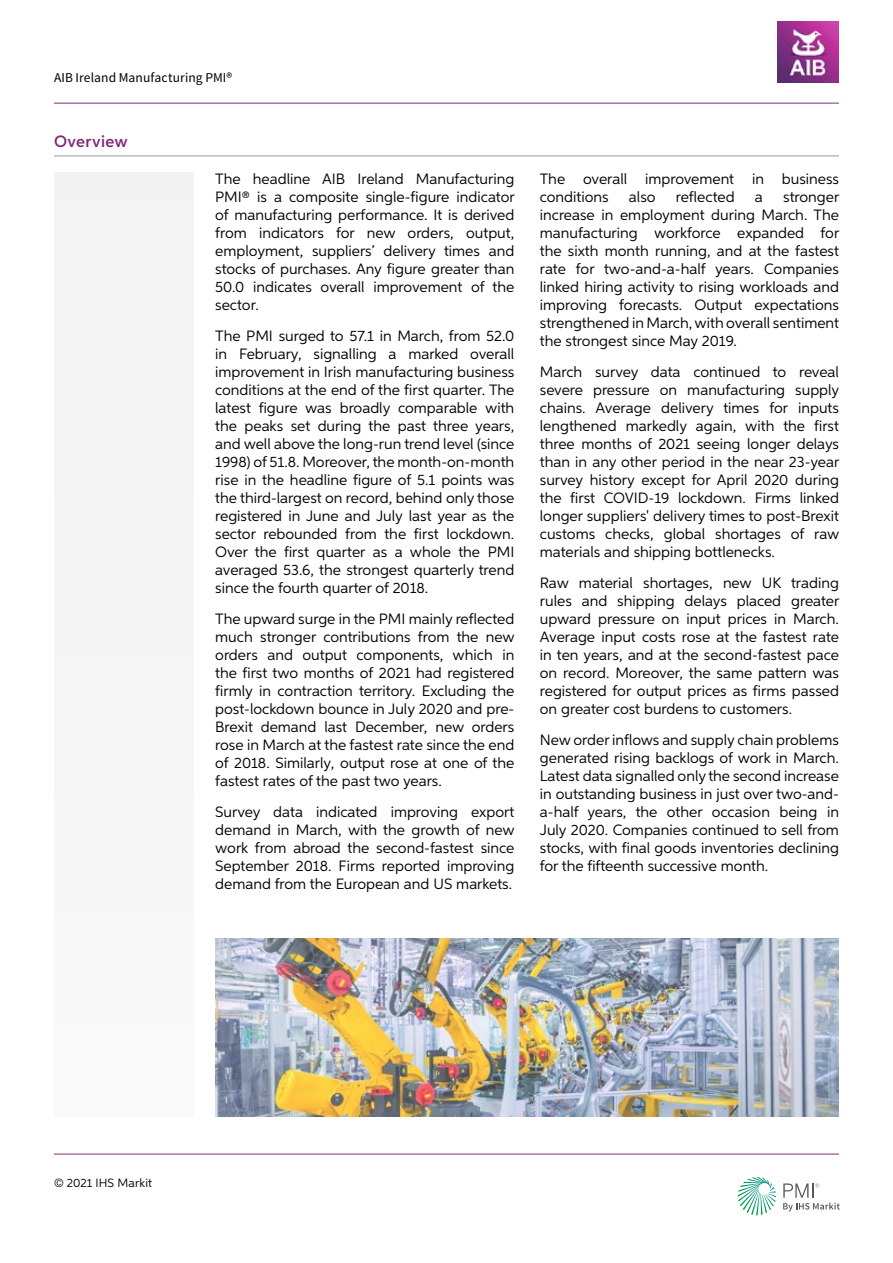
<style>
.page{position:relative;width:893px;height:1263px;background:#fff}
.page>*{position:absolute;margin:0;border:0;box-sizing:border-box;transform-origin:0 0}
.t1{font:600 16.5px "Aspira";letter-spacing:.025em;color:#832972}
.t2{font:15px/18px "Aspira";color:#000;text-align:justify}
.t3{font:13.5px "Source Sans Pro";letter-spacing:.005em;color:#000}
.t4{font:12px "Aspira";letter-spacing:.01em;color:#000}
</style>
<div class="page">
<hr style="left:54px;top:103px;width:785px;height:1px;background:#832972">
<svg style="left:738px;top:1177px;width:38px;height:38px"></svg>
<svg style="left:783px;top:1183px;width:57px;height:28px"></svg>
<hr style="left:54px;top:1154px;width:785px;height:1px;background:#832972">
<div style="left:54px;top:173px;width:140px;height:944px;background:#f5f5f5"></div>
<hr style="left:54px;top:156px;width:785px;height:1px;background:#9d9d9c">
<img style="left:215px;top:938px;width:624px;height:179px">
<img style="left:778px;top:21px;width:61px;height:61px">
<p class="t3" style="left:54px;top:69px;width:180px">AIB Ireland Manufacturing PMI®</p>
<p class="t1" style="left:54px;top:131px;width:75px">Overview</p>
<p class="t2" style="left:215px;top:170px;width:301px">The headline AIB Ireland Manufacturing PMI® is a composite single-figure indicator of manufacturing performance. It is derived from indicators for new orders, output, employment, suppliers’ delivery times and stocks of purchases. Any figure greater than 50.0 indicates overall improvement of the sector.</p>
<p class="t2" style="left:215px;top:327px;width:301px">The PMI surged to 57.1 in March, from 52.0 in February, signalling a marked overall improvement in Irish manufacturing business conditions at the end of the first quarter. The latest figure was broadly comparable with the peaks set during the past three years, and well above the long-run trend level (since 1998) of 51.8. Moreover, the month-on-month rise in the headline figure of 5.1 points was the third-largest on record, behind only those registered in June and July last year as the sector rebounded from the first lockdown.<br>Over the first quarter as a whole the PMI averaged 53.6, the strongest quarterly trend since the fourth quarter of 2018.</p>
<p class="t2" style="left:215px;top:609px;width:301px">The upward surge in the PMI mainly reflected much stronger contributions from the new orders and output components, which in the first two months of 2021 had registered firmly in contraction territory. Excluding the post-lockdown bounce in July 2020 and pre-Brexit demand last December, new orders rose in March at the fastest rate since the end of 2018. Similarly, output rose at one of the fastest rates of the past two years.</p>
<p class="t2" style="left:215px;top:802px;width:301px">Survey data indicated improving export demand in March, with the growth of new work from abroad the second-fastest since September 2018. Firms reported improving demand from the European and US markets.</p>
<p class="t2" style="left:540px;top:170px;width:301px">The overall improvement in business conditions</p>
<p class="t2" style="left:629px;top:188px;width:28px">also</p>
<p class="t2" style="left:676px;top:188px;width:60px">reflected</p>
<p class="t2" style="left:755px;top:188px;width:9px">a</p>
<p class="t2" style="left:540px;top:188px;width:301px;text-indent:243px">stronger increase in employment during March. The manufacturing workforce expanded for the sixth month running, and at the fastest rate for two-and-a-half years. Companies linked hiring activity to rising workloads and improving forecasts. Output expectations strengthened in March, with overall sentiment the strongest since May 2019.</p>
<p class="t2" style="left:540px;top:363px;width:301px">March survey data continued to reveal severe pressure on manufacturing supply chains. Average delivery times for inputs lengthened markedly again, with the first three months of 2021 seeing longer delays than in any other period in the near 23-year survey history except for April 2020 during the first COVID-19 lockdown. Firms linked longer suppliers' delivery times to post-Brexit customs checks, global shortages of raw materials and shipping bottlenecks.</p>
<p class="t2" style="left:540px;top:573px;width:301px">Raw material shortages, new UK trading rules and shipping delays placed greater upward pressure on input prices in March.<br>Average input costs rose at the fastest rate in ten years, and at the second-fastest pace on record. Moreover, the same pattern was registered for output prices as firms passed on greater cost burdens to customers.</p>
<p class="t2" style="left:540px;top:730px;width:301px">New order inflows and supply chain problems generated rising backlogs of work in March.<br>Latest data signalled only the second increase in outstanding business in just over two-and&shy;a-half years, the other occasion being in July 2020. Companies continued to sell from stocks, with final goods inventories declining for the fifteenth successive month.</p>
<p class="t4" style="left:54px;top:1175px;width:100px">© 2021 IHS Markit</p>
</div>
